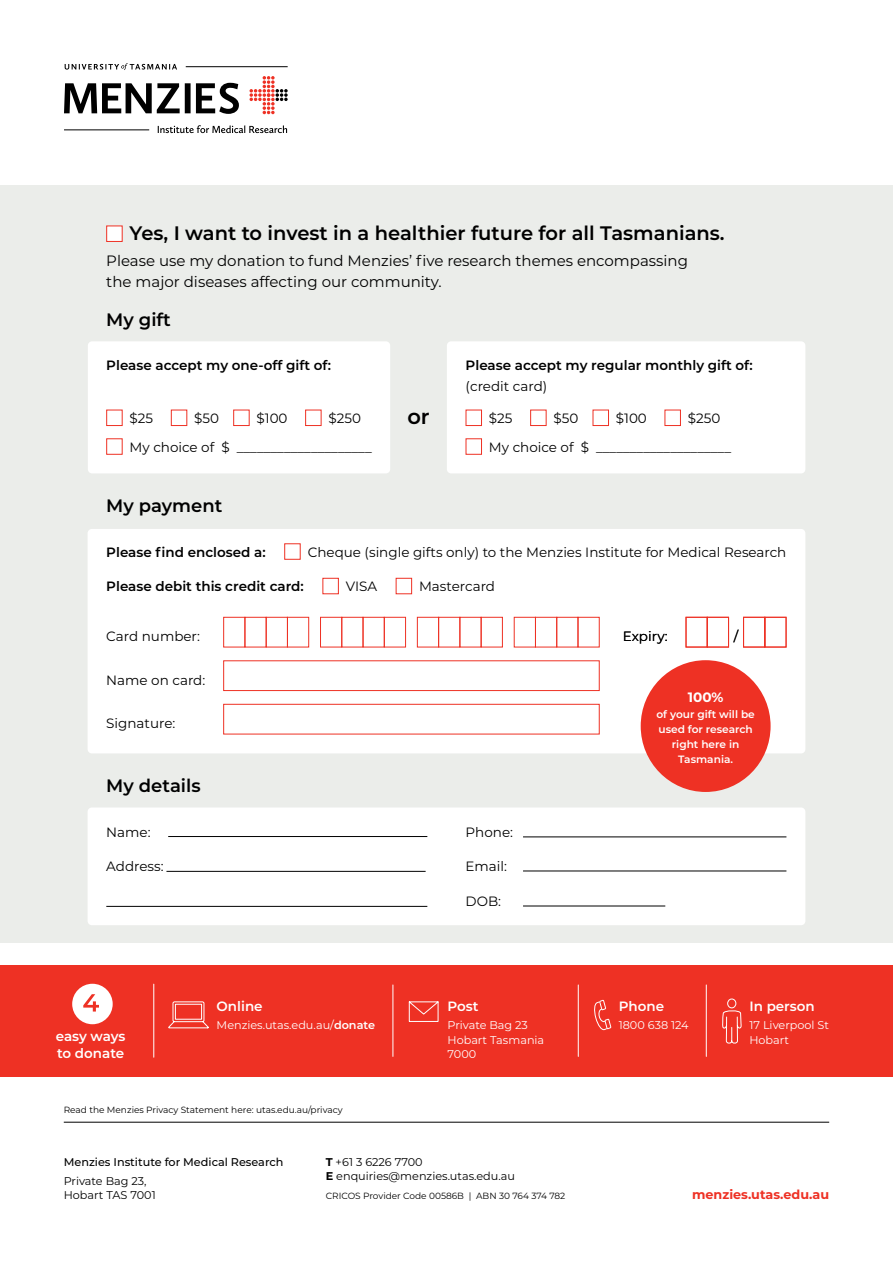
<style>
.page{position:relative;width:893px;height:1263px;background:#fff}
.page>*{position:absolute;margin:0;border:0;box-sizing:border-box;transform-origin:0 0}
.t1{font:600 21px "Montserrat";color:#000}
.t2{font:600 19.5px "Montserrat";color:#000}
.t3{font:600 18px "Montserrat";color:#000}
.t4{font:15px/21px "Montserrat";color:#000}
.t5{font:700 13.65px "Montserrat";color:#fff}
.t6{font:13.5px/28.8px "Montserrat";color:#000}
.t7{font:600 13.5px "Montserrat";color:#000}
.t8{font:600 13.5px/16.5px "Montserrat";color:#fff}
.t9{font:700 12.75px "Montserrat";color:#ee3124}
.t10{font:11.25px/14.2px "Montserrat";color:#fff}
.t11{font:11.25px/14.2px "Montserrat";color:#000}
.t12{font:500 11.25px "Montserrat";color:#000}
.t13{font:600 10.65px/15.1px "Montserrat";color:#fff;text-align:center}
.t14{font:9px "Montserrat";color:#000}
.s1{font-weight:600}
.s2{font-weight:700}
</style>
<div class="page">
<svg style="left:250px;top:76px;width:38px;height:38px"></svg>
<svg style="left:64px;top:83px;width:175px;height:31px"></svg>
<svg style="left:158px;top:125px;width:129px;height:8px"></svg>
<hr style="left:64px;top:130px;width:85px;height:1px;background:#000">
<hr style="left:186px;top:66px;width:102px;height:1px;background:#000">
<svg style="left:65px;top:63px;width:112px;height:7px"></svg>
<hr style="left:64px;top:1122px;width:765px;height:1px;background:#000">
<div style="left:0;top:185px;width:893px;height:758px;background:#ebedea"></div>
<div style="left:0;top:965px;width:893px;height:111px;background:#ee3124"></div>
<svg style="left:594px;top:999px;width:18px;height:32px"></svg>
<svg style="left:168px;top:1001px;width:41px;height:28px"></svg>
<svg style="left:408px;top:1001px;width:31px;height:21px"></svg>
<hr style="left:153px;top:984px;width:1px;height:73px;background:#fff">
<hr style="left:393px;top:985px;width:1px;height:71px;background:#fff">
<hr style="left:706px;top:985px;width:1px;height:71px;background:#fff">
<hr style="left:578px;top:985px;width:1px;height:71px;background:#fff">
<div style="left:72px;top:984px;width:41px;height:40px;background:#fff;border-radius:50%"></div>
<svg style="left:83px;top:994px;width:16px;height:17px"></svg>
<svg style="left:722px;top:998px;width:20px;height:46px"></svg>
<div style="left:106px;top:226px;width:17px;height:16px;background:#fff;border:1px solid #ee3124"></div>
<div style="left:88px;top:529px;width:717px;height:224px;background:#fff;border-radius:4px"></div>
<div style="left:284px;top:543px;width:17px;height:17px;border:1px solid #ee3124"></div>
<div style="left:322px;top:578px;width:17px;height:16px;border:1px solid #ee3124"></div>
<div style="left:396px;top:578px;width:16px;height:16px;border:1px solid #ee3124"></div>
<svg style="left:223px;top:616px;width:86px;height:32px"></svg>
<svg style="left:320px;top:616px;width:86px;height:32px"></svg>
<svg style="left:417px;top:616px;width:86px;height:32px"></svg>
<svg style="left:513px;top:616px;width:87px;height:32px"></svg>
<svg style="left:223px;top:660px;width:377px;height:31px"></svg>
<svg style="left:223px;top:703px;width:377px;height:32px"></svg>
<div style="left:88px;top:807px;width:717px;height:118px;background:#fff;border-radius:4px"></div>
<div style="left:88px;top:341px;width:302px;height:132px;background:#fff;border-radius:4px"></div>
<div style="left:447px;top:341px;width:358px;height:132px;background:#fff;border-radius:4px"></div>
<div style="left:466px;top:410px;width:16px;height:16px;border:1px solid #ee3124"></div>
<div style="left:530px;top:410px;width:16px;height:16px;border:1px solid #ee3124"></div>
<div style="left:593px;top:410px;width:16px;height:16px;border:1px solid #ee3124"></div>
<div style="left:665px;top:410px;width:16px;height:16px;border:1px solid #ee3124"></div>
<div style="left:466px;top:438px;width:16px;height:17px;border:1px solid #ee3124"></div>
<div style="left:106px;top:410px;width:17px;height:16px;border:1px solid #ee3124"></div>
<div style="left:171px;top:410px;width:16px;height:16px;border:1px solid #ee3124"></div>
<div style="left:233px;top:410px;width:17px;height:16px;border:1px solid #ee3124"></div>
<div style="left:305px;top:410px;width:16px;height:16px;border:1px solid #ee3124"></div>
<div style="left:106px;top:438px;width:17px;height:17px;border:1px solid #ee3124"></div>
<div style="left:641px;top:660px;width:130px;height:132px;background:#ee3124;border-radius:50%"></div>
<svg style="left:685px;top:616px;width:44px;height:32px"></svg>
<svg style="left:743px;top:616px;width:44px;height:32px"></svg>
<hr style="left:168px;top:836px;width:259px;height:1px;background:#000">
<hr style="left:166px;top:871px;width:260px;height:1px;background:#000">
<hr style="left:523px;top:837px;width:263px;height:1px;background:#000">
<hr style="left:523px;top:871px;width:263px;height:1px;background:#000">
<hr style="left:523px;top:906px;width:142px;height:1px;background:#000">
<hr style="left:106px;top:906px;width:321px;height:1px;background:#000">
<h2 class="t2" style="left:130px;top:219px;width:596px">Yes, I want to invest in a healthier future for all Tasmanians.</h2>
<p class="t4" style="left:106px;top:250px;width:583px">Please use my donation to fund Menzies’ five research themes encompassing the major diseases affecting our community.</p>
<h3 class="t3" style="left:106px;top:307px;width:66px">My gift</h3>
<p class="t7" style="left:106px;top:356px;width:226px">Please accept my one-off gift of:</p>
<p class="t6" style="left:130px;top:403px;width:25px">$25</p>
<p class="t6" style="left:194px;top:403px;width:26px">$50</p>
<p class="t6" style="left:257px;top:403px;width:32px">$100</p>
<p class="t6" style="left:130px;top:403px;width:244px;text-indent:199px">$250<br>My choice of $ ____________________</p>
<h3 class="t3" style="left:106px;top:493px;width:118px">My payment</h3>
<h1 class="t1" style="left:407px;top:401px;width:24px">or</h1>
<p class="t7" style="left:466px;top:356px;width:289px">Please accept my regular monthly gift of:</p>
<p class="t6" style="left:466px;top:371px;width:83px">(credit card)</p>
<p class="t6" style="left:489px;top:403px;width:25px">$25</p>
<p class="t6" style="left:554px;top:403px;width:26px">$50</p>
<p class="t6" style="left:616px;top:403px;width:32px">$100</p>
<p class="t6" style="left:489px;top:403px;width:244px;text-indent:199px">$250<br>My choice of $ ____________________</p>
<p class="t7" style="left:106px;top:542px;width:161px">Please find enclosed a:</p>
<p class="t6" style="left:308px;top:537px;width:480px">Cheque (single gifts only) to the Menzies Institute for Medical Research</p>
<p class="t7" style="left:106px;top:577px;width:199px">Please debit this credit card:</p>
<p class="t6" style="left:346px;top:571px;width:33px">VISA</p>
<p class="t6" style="left:419px;top:571px;width:78px">Mastercard</p>
<p class="t6" style="left:106px;top:622px;width:95px">Card number:</p>
<p class="t6" style="left:106px;top:665px;width:100px">Name on card:</p>
<p class="t6" style="left:106px;top:709px;width:71px">Signature:</p>
<h3 class="t3" style="left:106px;top:773px;width:96px">My details</h3>
<p class="t6" style="left:106px;top:817px;width:46px">Name:</p>
<p class="t6" style="left:106px;top:851px;width:59px">Address:</p>
<p class="t8" style="left:56px;top:1027px;width:71px">easy ways to donate</p>
<p class="t8" style="left:217px;top:997px;width:48px">Online</p>
<p class="t10" style="left:217px;top:1018px;width:160px">Menzies.utas.edu.au/<span class="s1">donate</span></p>
<p class="t14" style="left:64px;top:1104px;width:280px">Read the Menzies Privacy Statement here: utas.edu.au/privacy</p>
<p class="t6" style="left:466px;top:817px;width:49px">Phone:</p>
<p class="t6" style="left:466px;top:851px;width:43px">Email:</p>
<p class="t6" style="left:466px;top:886px;width:37px">DOB:</p>
<p class="t8" style="left:447px;top:997px;width:33px">Post</p>
<p class="t10" style="left:447px;top:1018px;width:98px">Private Bag 23<br>Hobart Tasmania<br>7000</p>
<p class="t12" style="left:64px;top:1154px;width:221px">Menzies Institute for Medical Research</p>
<p class="t11" style="left:64px;top:1173px;width:93px">Private Bag 23,<br>Hobart TAS 7001</p>
<p class="t11" style="left:326px;top:1154px;width:191px"><span class="s2">T</span> +61 3 6226 7700<br><span class="s2">E</span> enquiries@menzies.utas.edu.au</p>
<p class="t14" style="left:326px;top:1190px;width:241px">CRICOS Provider Code 00586B | ABN 30 764 374 782</p>
<p class="t6" style="left:623px;top:622px;width:46px">Expiry:</p>
<p class="t6" style="left:734px;top:622px;width:6px">/</p>
<p class="t5" style="left:688px;top:688px;width:37px">100%</p>
<p class="t13" style="left:656px;top:706px;width:100px">of your gift will be used for research right here in<br>Tasmania.</p>
<p class="t8" style="left:619px;top:997px;width:47px">Phone</p>
<p class="t10" style="left:619px;top:1018px;width:72px">1800 638 124</p>
<p class="t8" style="left:749px;top:997px;width:67px">In person</p>
<p class="t10" style="left:749px;top:1018px;width:81px">17 Liverpool St<br>Hobart</p>
<p class="t9" style="left:692px;top:1185px;width:139px">menzies.utas.edu.au</p>
</div>
